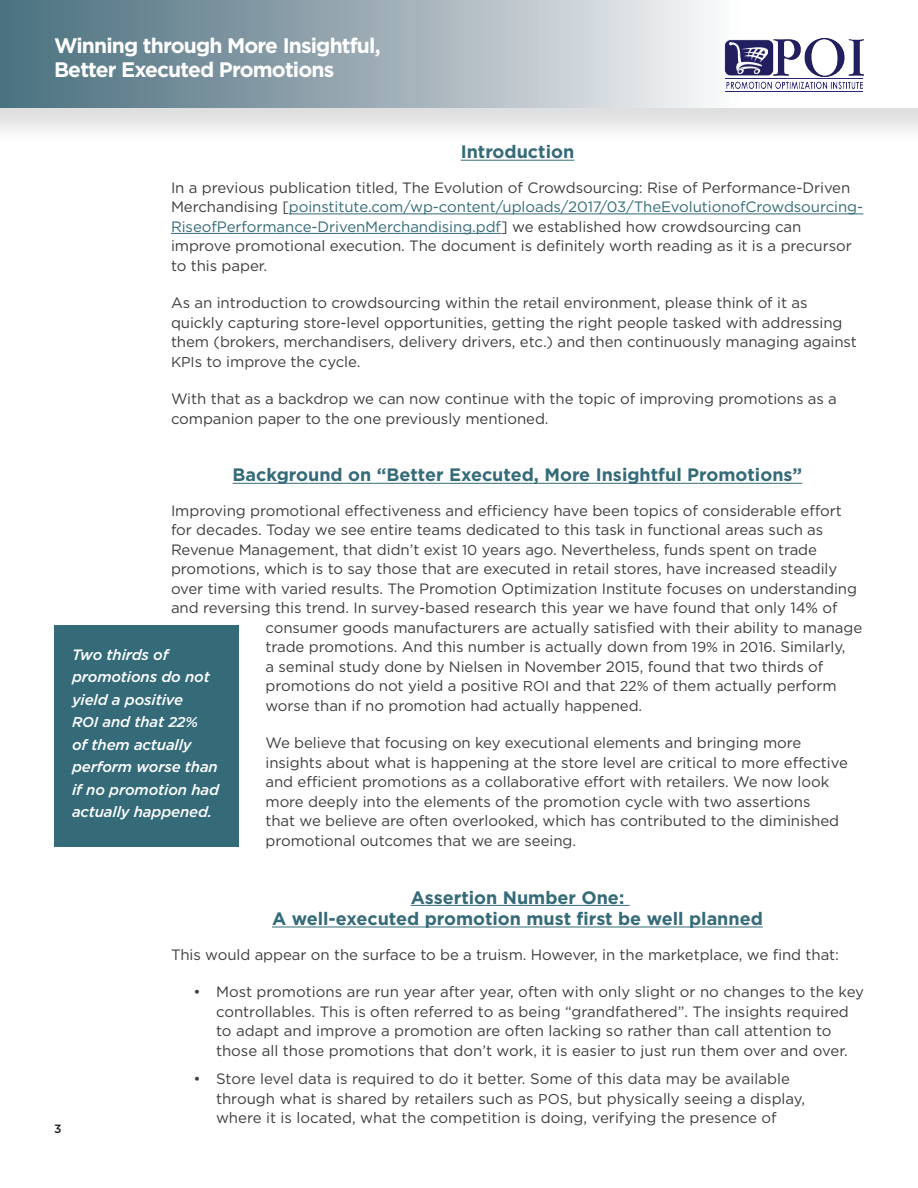
<style>
.page{position:relative;width:918px;height:1188px;background:#fff}
.page>*{position:absolute;margin:0;border:0;box-sizing:border-box;transform-origin:0 0}
.t1{font:700 21px/24px "Gotham";letter-spacing:-.04em;color:#fff}
.Subhead{font:700 18px/21.6px "Gotham";color:#356b79;text-align:center}
.Body_Text{font:15px/19.5px "Gotham";letter-spacing:-.005em;color:#3e3e3f}
.Callout{font:italic 500 15px/22.5px "Gotham";letter-spacing:-.01em;color:#fff}
.t2{font:500 12px "Gotham";color:#231f20}
.s1{color:#356b79}
.s2{font-size:14.25px}
</style>
<div class="page">
<div style="left:0;top:0;width:918px;height:146px;background:#231f20;opacity:.15"></div>
<div style="left:0;top:0;width:918px;height:108px;background:linear-gradient(to right,#4b6e7d,#fff)"></div>
<img style="left:720px;top:36px;width:144px;height:40px">
<img style="left:726px;top:82px;width:136px;height:6px">
<img style="left:724px;top:39px;width:49px;height:37px">
<hr style="left:725px;top:78px;width:138px;height:1px;background:#2a2774">
<hr style="left:725px;top:91px;width:138px;height:1px;background:#2a2774">
<img style="left:730px;top:43px;width:37px;height:30px">
<hr style="left:461px;top:160px;width:113px;height:1px;background:#356b79">
<hr style="left:289px;top:214px;width:574px;height:1px;background:#356b79">
<hr style="left:171px;top:233px;width:330px;height:1px;background:#356b79">
<hr style="left:233px;top:483px;width:569px;height:1px;background:#356b79">
<hr style="left:411px;top:905px;width:219px;height:1px;background:#356b79">
<hr style="left:272px;top:927px;width:491px;height:1px;background:#356b79">
<div style="left:54px;top:626px;width:184px;height:221px;background:#356b79"></div>
<h1 class="t1" style="left:54px;top:33px;width:328px">Winning through More Insightful,<br>Better Executed Promotions</h1>
<p class="Subhead" style="left:461px;top:141px;width:115px">Introduction</p>
<p class="Body_Text" style="left:171px;top:178px;width:694px">In a previous publication titled, The Evolution of Crowdsourcing: Rise of Performance-Driven Merchandising [<span class="s1">poinstitute.com/wp-content/uploads/2017/03/TheEvolutionofCrowdsourcing-RiseofPerformance-DrivenMerchandising.pdf</span>] we established how crowdsourcing can improve promotional execution. The document is definitely worth reading as it is a precursor to this paper.</p>
<p class="Body_Text" style="left:171px;top:293px;width:687px">As an introduction to crowdsourcing within the retail environment, please think of it as quickly capturing store-level opportunities, getting the right people tasked with addressing them (brokers, merchandisers, delivery drivers, etc.) and then continuously managing against <span class="s2">KPI</span>s to improve the cycle.</p>
<p class="Body_Text" style="left:171px;top:389px;width:667px">With that as a backdrop we can now continue with the topic of improving promotions as a companion paper to the one previously mentioned.</p>
<p class="Subhead" style="left:233px;top:464px;width:571px">Background on “Better Executed, More Insightful Promotions”</p>
<p class="Body_Text" style="left:171px;top:501px;width:672px">Improving promotional effectiveness and efficiency have been topics of considerable effort</p>
<p class="Body_Text" style="left:171px;top:520px;width:654px">for decades. Today we see entire teams dedicated to this task in functional areas such as</p>
<p class="Body_Text" style="left:171px;top:540px;width:648px">Revenue Management, that didn’t exist <span class="s2">10</span> years ago. Nevertheless, funds spent on trade</p>
<p class="Body_Text" style="left:171px;top:559px;width:668px">promotions, which is to say those that are executed in retail stores, have increased steadily</p>
<p class="Body_Text" style="left:171px;top:579px;width:688px">over time with varied results. The Promotion Optimization Institute focuses on understanding</p>
<p class="Body_Text" style="left:171px;top:598px;width:668px">and reversing this trend. In survey-based research this year we have found that only 14% of</p>
<p class="Body_Text" style="left:266px;top:618px;width:598px">consumer goods manufacturers are actually satisfied with their ability to manage</p>
<p class="Body_Text" style="left:266px;top:637px;width:582px">trade promotions. And this number is actually down from <span class="s2">19%</span> in <span class="s2">2016</span>. Similarly,</p>
<p class="Body_Text" style="left:266px;top:657px;width:559px">a seminal study done by Nielsen in November 2015, found that two thirds of</p>
<p class="Body_Text" style="left:266px;top:676px;width:573px">promotions do not yield a positive <span class="s2">ROI</span> and that <span class="s2">22%</span> of them actually perform</p>
<p class="Body_Text" style="left:266px;top:696px;width:378px">worse than if no promotion had actually happened.</p>
<p class="Body_Text" style="left:266px;top:733px;width:584px">We believe that focusing on key executional elements and bringing more insights about what is happening at the store level are critical to more effective and efficient promotions as a collaborative effort with retailers. We now look more deeply into the elements of the promotion cycle with two assertions<br>that we believe are often overlooked, which has contributed to the diminished promotional outcomes that we are seeing.</p>
<p class="Callout" style="left:72px;top:643px;width:149px">Two thirds of promotions do not yield a positive<br><span class="s2">ROI</span> and that <span class="s2">22%<br></span>of them actually perform worse than if no promotion had actually happened.</p>
<p class="t2" style="left:54px;top:1121px;width:9px">3</p>
<p class="Subhead" style="left:272px;top:886px;width:492px">Assertion Number One:<br>A well-executed promotion must first be well planned</p>
<p class="Body_Text" style="left:171px;top:944px;width:670px">This would appear on the surface to be a truism. However, in the marketplace, we find that:</p>
<p class="Body_Text" style="left:216px;top:982px;width:650px;text-indent:-22px">• Most promotions are run year after year, often with only slight or no changes to the key controllables. This is often referred to as being “grandfathered”. The insights required to adapt and improve a promotion are often lacking so rather than call attention to those all those promotions that don’t work, it is easier to just run them over and over.</p>
<p class="Body_Text" style="left:216px;top:1069px;width:591px;text-indent:-22px">• Store level data is required to do it better. Some of this data may be available through what is shared by retailers such as <span class="s2">POS</span>, but physically seeing a display, where it is located, what the competition is doing, verifying the presence of</p>
</div>
